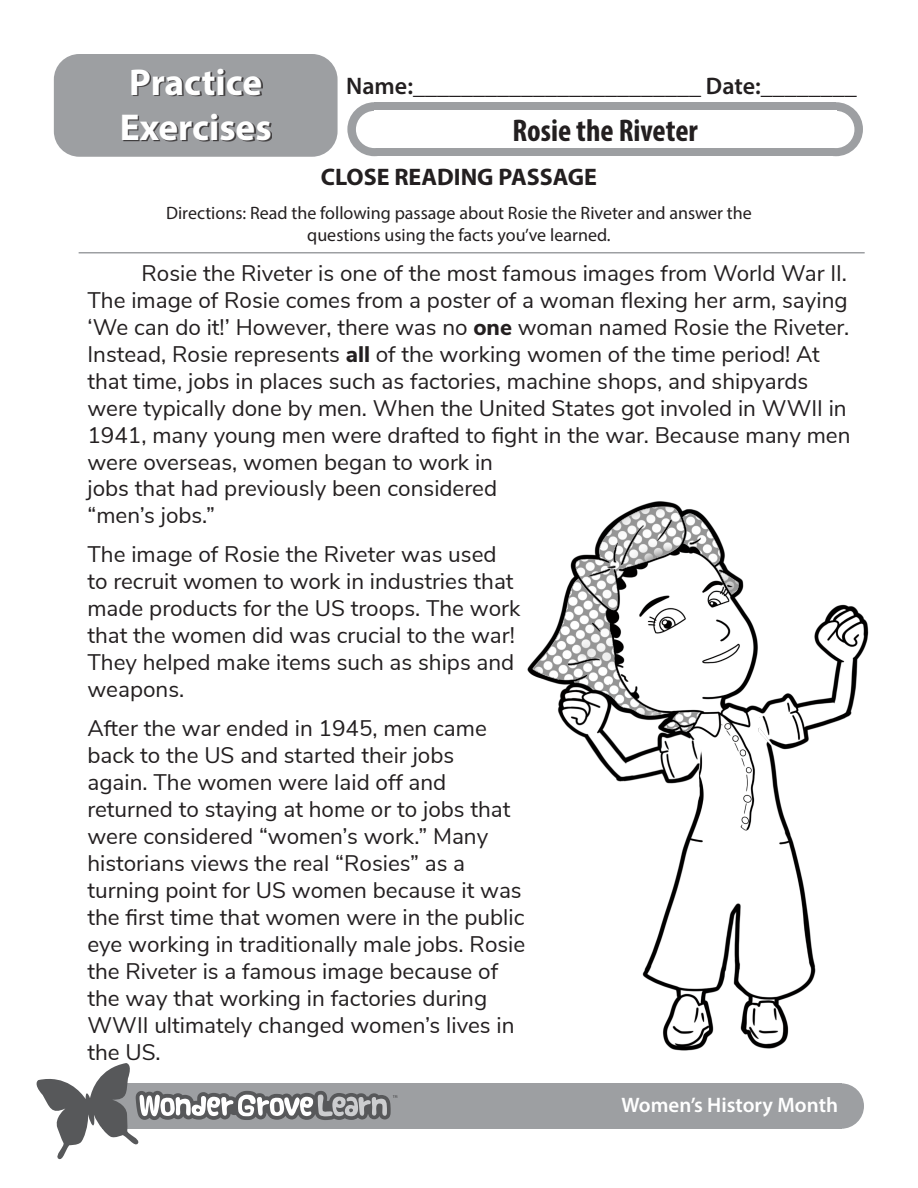
<style>
.page{position:relative;width:918px;height:1188px;background:#fff}
.page>*{position:absolute;margin:0;border:0;box-sizing:border-box;transform-origin:0 0}
.t1{font:700 37.5px/45px "Myriad Pro";color:#fff}
.title__condensed{font:700 condensed 31.5px "Myriad Pro";color:#231f20}
.t2{font:600 24px "Myriad Pro";color:#231f20}
.t3{font:700 24px "Myriad Pro";color:#231f20}
.t4{font:22.5px/27px "Nunito Sans";color:#231f20}
.episode_footer__whit{font:600 21px "Myriad Pro";color:#fff}
.description{font:18px/21.6px "Myriad Pro";color:#231f20;text-align:center}
.s1{font-weight:800}
</style>
<div class="page">
<div style="left:54px;top:54px;width:284px;height:103px;background:#9d9fa2;border-radius:26px"></div>
<div style="left:819px;top:1083px;width:45px;height:46px;background:#9d9fa2;border-radius:50%"></div>
<div style="left:102px;top:1083px;width:739px;height:46px;background:#9d9fa2"></div>
<div style="left:124px;top:70px;width:148px;height:71px;background:#231f20;opacity:.75"></div>
<div style="left:809px;top:102px;width:54px;height:54px;background:#9d9fa2;border-radius:50%"></div>
<div style="left:347px;top:102px;width:54px;height:54px;background:#9d9fa2;border-radius:50%"></div>
<div style="left:374px;top:102px;width:462px;height:54px;background:#9d9fa2"></div>
<div style="left:818px;top:111px;width:36px;height:37px;background:#fff;border-radius:50%"></div>
<div style="left:374px;top:111px;width:463px;height:37px;background:#fff"></div>
<div style="left:356px;top:111px;width:37px;height:37px;background:#fff;border-radius:50%"></div>
<svg style="left:36px;top:1063px;width:361px;height:97px"></svg>
<hr style="left:79px;top:252px;width:786px;height:2px;background:#9d9fa2">
<img style="left:527px;top:501px;width:342px;height:550px">
<p class="t1" style="left:120px;top:58px;width:153px">Practice<br>Exercises</p>
<p class="t2" style="left:346px;top:71px;width:512px">Name:________________________ Date:________</p>
<p class="title__condensed" style="left:513px;top:110px;width:187px">Rosie the Riveter</p>
<p class="t3" style="left:321px;top:162px;width:278px">CLOSE READING PASSAGE</p>
<p class="description" style="left:166px;top:202px;width:587px">Directions: Read the following passage about Rosie the Riveter and answer the questions using the facts you’ve learned.</p>
<p class="t4" style="left:87px;top:258px;width:765px;text-indent:54px">Rosie the Riveter is one of the most famous images from World War II.<br>The image of Rosie comes from a poster of a woman flexing her arm, saying ‘We can do it!’ However, there was no <span class="s1">one</span> woman named Rosie the Riveter.<br>Instead, Rosie represents <span class="s1">all</span> of the working women of the time period! At that time, jobs in places such as factories, machine shops, and shipyards were typically done by men. When the United States got involed in WWII in 1941, many young men were drafted to fight in the war. Because many men were overseas, women began to work in</p>
<p class="t4" style="left:87px;top:474px;width:411px">jobs that had previously been considered “men’s jobs.”</p>
<p class="t4" style="left:87px;top:540px;width:434px">The image of Rosie the Riveter was used to recruit women to work in industries that made products for the US troops. The work that the women did was crucial to the war!<br>They helped make items such as ships and weapons.</p>
<p class="t4" style="left:87px;top:714px;width:439px">After the war ended in 1945, men came back to the US and started their jobs<br>again. The women were laid off and returned to staying at home or to jobs that were considered “women’s work.” Many historians views the real “Rosies” as a turning point for US women because it was the first time that women were in the public eye working in traditionally male jobs. Rosie the Riveter is a famous image because of the way that working in factories during WWII ultimately changed women’s lives in the US.</p>
<p class="episode_footer__whit" style="left:622px;top:1092px;width:218px">Women’s History Month</p>
</div>
